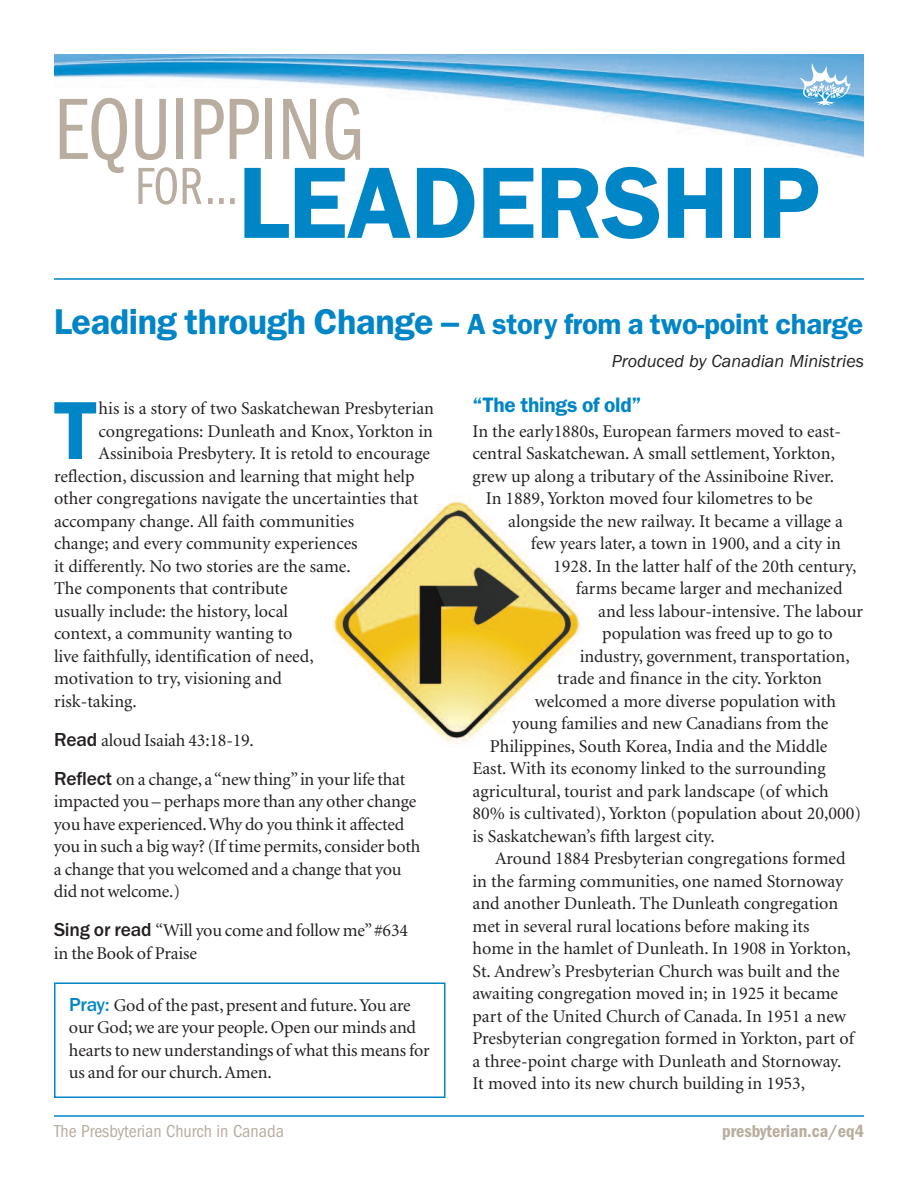
<style>
.page{position:relative;width:918px;height:1188px;background:#fff}
.page>*{position:absolute;margin:0;border:0;box-sizing:border-box;transform-origin:0 0}
.t1{font:600 102px "Franklin Gothic";letter-spacing:-.01em;color:#0085c7}
.t2{font:90px "Franklin Gothic Book Cmpr";color:#b8ad9f}
.t3{font:600 82.8px "Franklin Gothic";color:#0085c7}
.t4{font:54px "Franklin Gothic Book Cmpr";color:#b8ad9f}
.t5{font:600 29.25px "Franklin Gothic";letter-spacing:-.01em;color:#0085c7}
.t6{font:600 21px "Franklin Gothic";letter-spacing:-.01em;color:#0085c7}
.t7{font:18px/22.5px "Minion";color:#231f20}
.t8{font:condensed 18px "Franklin Gothic";color:#b8ad9f}
.t9{font:italic 18px "Franklin Gothic";color:#231f20}
.t10{font:600 condensed 18px "Franklin Gothic";color:#b8ad9f}
.s1{font-size:36px}
.s2{font-family:"Franklin Gothic";font-weight:500;font-size:19.5px}
.s3{font-family:"Franklin Gothic";font-weight:500;font-size:19.5px;color:#0085c7}
</style>
<div class="page">
<img style="left:54px;top:54px;width:810px;height:104px">
<hr style="left:54px;top:1115px;width:810px;height:2px;background:#0085c7">
<hr style="left:54px;top:278px;width:810px;height:2px;background:#0085c7">
<svg style="left:800px;top:63px;width:51px;height:43px"></svg>
<div style="left:54px;top:982px;width:392px;height:116px;border:2px solid #0085c7"></div>
<img style="left:332px;top:496px;width:250px;height:248px">
<h2 class="t2" style="left:54px;top:99px;width:311px">EQUIPPING</h2>
<h1 class="t1" style="left:238px;top:168px;width:584px">LEADERSHIP</h1>
<h3 class="t4" style="left:135px;top:168px;width:104px">FOR…</h3>
<h3 class="t5" style="left:54px;top:314px;width:811px"><span class="s1">Leading through Change –</span> A story from a two-point charge</h3>
<p class="t9" style="left:612px;top:355px;width:254px">Produced by Canadian Ministries</p>
<h3 class="t3" style="left:53px;top:402px;width:46px">T</h3>
<p class="t7" style="left:99px;top:398px;width:337px">his is a story of two Saskatchewan Presbyterian</p>
<p class="t7" style="left:99px;top:421px;width:336px">congregations: Dunleath and Knox, Yorkton in</p>
<p class="t7" style="left:99px;top:443px;width:333px">Assiniboia Presbytery. It is retold to encourage</p>
<p class="t7" style="left:54px;top:466px;width:362px">reflection, discussion and learning that might help</p>
<p class="t7" style="left:54px;top:488px;width:366px">other congregations navigate the uncertainties that</p>
<p class="t7" style="left:54px;top:511px;width:302px">accompany change. All faith communities</p>
<p class="t7" style="left:54px;top:533px;width:305px">change; and every community experiences</p>
<p class="t7" style="left:54px;top:556px;width:298px">it differently. No two stories are the same.</p>
<p class="t7" style="left:54px;top:578px;width:235px">The components that contribute</p>
<p class="t7" style="left:54px;top:601px;width:236px">usually include: the history, local</p>
<p class="t7" style="left:54px;top:623px;width:240px">context, a community wanting to</p>
<p class="t7" style="left:54px;top:646px;width:261px">live faithfully, identification of need,</p>
<p class="t7" style="left:54px;top:668px;width:230px">motivation to try, visioning and</p>
<p class="t7" style="left:54px;top:691px;width:84px">risk-taking.</p>
<p class="t7" style="left:54px;top:722px;width:353px;line-height:39px"><span class="s2">Read</span> aloud Isaiah 43:18-19.<br><span class="s2">Reflect</span> on a change, a“new thing”in your life that</p>
<p class="t7" style="left:54px;top:791px;width:368px">impacted you – perhaps more than any other change you have experienced.Why do you think it affected you in such a big way? (If time permits, consider both a change that you welcomed and a change that you did not welcome.)</p>
<p class="t7" style="left:54px;top:920px;width:356px"><span class="s2">Sing or read</span> “Will you come and follow me”#634 in the Book of Praise</p>
<p class="t7" style="left:69px;top:995px;width:362px"><span class="s3">Pray:</span> God of the past,present and future.You are our God; we are your people.Open our minds and hearts to new understandings of what this means for us and for our church.Amen.</p>
<p class="t6" style="left:472px;top:397px;width:171px">“The things of old”</p>
<p class="t7" style="left:472px;top:421px;width:370px">In the early1880s, European farmers moved to east-</p>
<p class="t7" style="left:473px;top:443px;width:364px">central Saskatchewan. A small settlement, Yorkton,</p>
<p class="t7" style="left:473px;top:466px;width:363px">grew up along a tributary of the Assiniboine River.</p>
<p class="t7" style="left:486px;top:488px;width:329px">In 1889, Yorkton moved four kilometres to be</p>
<p class="t7" style="left:508px;top:511px;width:336px">alongside the new railway. It became a village a</p>
<p class="t7" style="left:531px;top:533px;width:312px">few years later, a town in 1900, and a city in</p>
<p class="t7" style="left:553px;top:556px;width:305px">1928. In the latter half of the 20th century,</p>
<p class="t7" style="left:576px;top:578px;width:268px">farms became larger and mechanized</p>
<p class="t7" style="left:598px;top:601px;width:266px">and less labour-intensive. The labour</p>
<p class="t7" style="left:602px;top:623px;width:232px">population was freed up to go to</p>
<p class="t7" style="left:580px;top:646px;width:271px">industry, government, transportation,</p>
<p class="t7" style="left:557px;top:668px;width:266px">trade and finance in the city. Yorkton</p>
<p class="t7" style="left:535px;top:691px;width:303px">welcomed a more diverse population with</p>
<p class="t7" style="left:512px;top:713px;width:318px">young families and new Canadians from the</p>
<p class="t7" style="left:490px;top:736px;width:339px">Philippines, South Korea, India and the Middle</p>
<p class="t7" style="left:473px;top:758px;width:355px">East. With its economy linked to the surrounding</p>
<p class="t7" style="left:473px;top:781px;width:358px">agricultural, tourist and park landscape (of which</p>
<p class="t7" style="left:473px;top:803px;width:390px">80% is cultivated), Yorkton (population about 20,000)</p>
<p class="t7" style="left:473px;top:826px;width:244px">is Saskatchewan’s fifth largest city.</p>
<p class="t7" style="left:495px;top:848px;width:352px">Around 1884 Presbyterian congregations formed</p>
<p class="t7" style="left:473px;top:871px;width:372px">in the farming communities, one named Stornoway</p>
<p class="t7" style="left:473px;top:893px;width:367px">and another Dunleath. The Dunleath congregation</p>
<p class="t7" style="left:473px;top:916px;width:338px">met in several rural locations before making its</p>
<p class="t7" style="left:473px;top:938px;width:380px">home in the hamlet of Dunleath. In 1908 in Yorkton,</p>
<p class="t7" style="left:473px;top:961px;width:369px">St. Andrew’s Presbyterian Church was built and the</p>
<p class="t7" style="left:473px;top:983px;width:367px">awaiting congregation moved in; in 1925 it became</p>
<p class="t7" style="left:473px;top:1006px;width:375px">part of the United Church of Canada. In 1951 a new</p>
<p class="t7" style="left:473px;top:1028px;width:383px">Presbyterian congregation formed in Yorkton, part of</p>
<p class="t7" style="left:473px;top:1051px;width:370px">a three-point charge with Dunleath and Stornoway.</p>
<p class="t7" style="left:473px;top:1073px;width:334px">It moved into its new church building in 1953,</p>
<p class="t8" style="left:54px;top:1125px;width:231px">The Presbyterian Church in Canada</p>
<p class="t10" style="left:722px;top:1125px;width:143px">presbyterian.ca/eq4</p>
</div>
